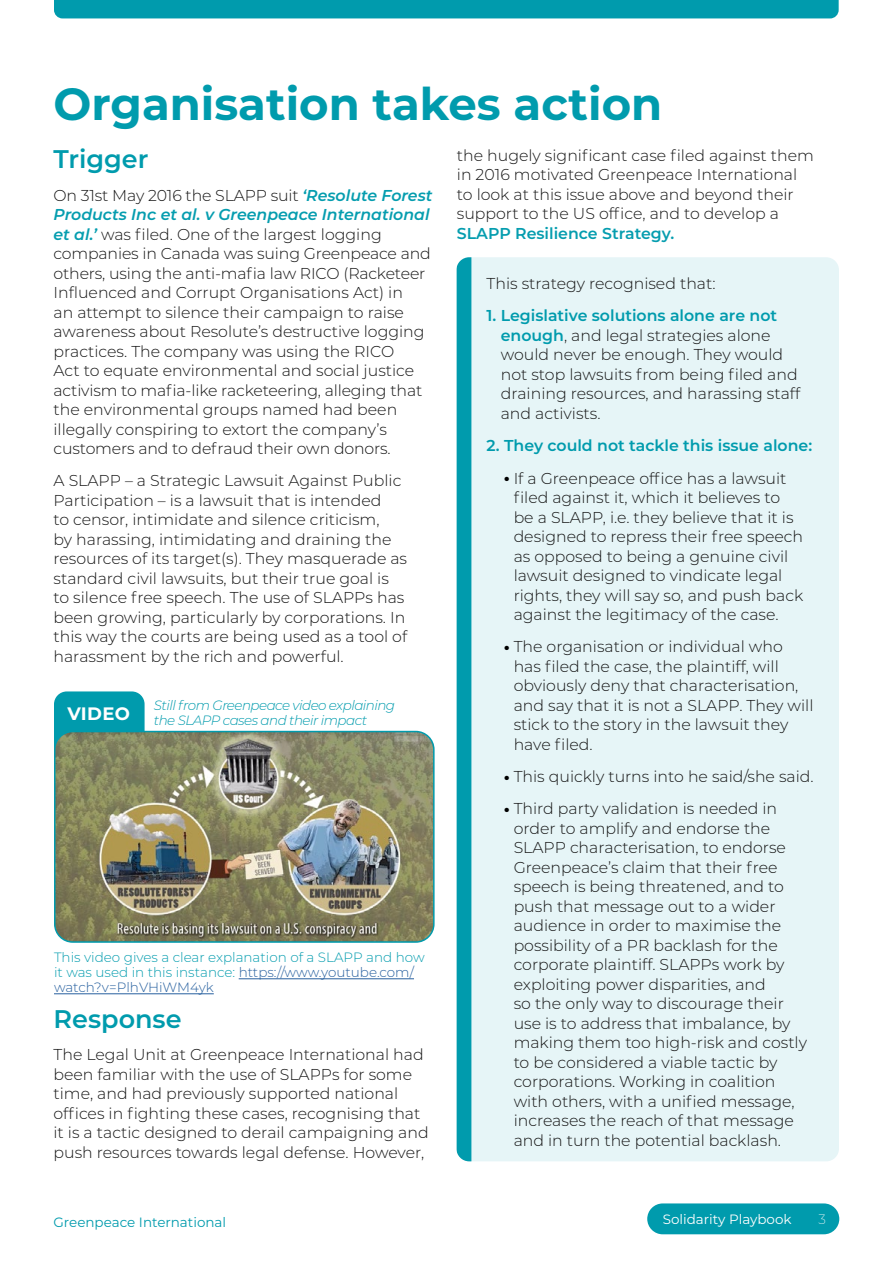
<style>
.page{position:relative;width:893px;height:1263px;background:#fff}
.page>*{position:absolute;margin:0;border:0;box-sizing:border-box;transform-origin:0 0}
.Header_B{font:700 45px "Montserrat";color:#009bad}
.Header_B-2{font:600 25.5px "Montserrat";color:#009bad}
.Pull_box_header{font:700 18px "Montserrat";letter-spacing:.02em;color:#fff}
.Body_copy{font:300 15.75px/19.5px "Montserrat";color:#141414}
.Body_copy-2{font:600 15.75px "Montserrat";color:#009bad}
.Body_copy-3{font:300 13.5px/15px "Montserrat";color:#059daf}
.Body_copy-4{font:italic 300 13.5px "Montserrat";letter-spacing:-.04em;color:#009bad}
.t1{font:13.5px "Montserrat";color:#009bad}
.t2{font:13.5px "Montserrat";color:#fff}
.t3{font:200 13.5px "Montserrat";color:#fff}
.s1{font-weight:600;font-style:italic;color:#059daf}
.s2{font-weight:600;color:#059daf}
.s3{font-weight:600;color:#009bad}
.s4{color:#000}
.s5{color:#27609f}
</style>
<div class="page">
<div style="left:647px;top:1203px;width:192px;height:31px;background:#009bad;border-radius:15px"></div>
<div style="left:54px;top:0;width:785px;height:18px;background:#009bad"></div>
<div style="left:456px;top:257px;width:383px;height:904px;background:#e6f5f7;border-radius:13px"></div>
<div style="left:456px;top:257px;width:15px;height:904px;background:#009bad"></div>
<div style="left:54px;top:691px;width:91px;height:68px;background:#009bad;border-radius:13px"></div>
<img style="left:57px;top:731px;width:375px;height:209px">
<div style="left:54px;top:731px;width:381px;height:212px;border:2px solid #009bad;border-radius:18px"></div>
<hr style="left:239px;top:978px;width:175px;height:1px;background:#27609f">
<hr style="left:54px;top:993px;width:160px;height:1px;background:#27609f">
<p class="Header_B" style="left:54px;top:72px;width:610px">Organisation takes action</p>
<p class="Header_B-2" style="left:54px;top:141px;width:96px">Trigger</p>
<p class="Body_copy" style="left:54px;top:185px;width:380px">On 31st May 2016 the SLAPP suit <span class="s1">‘Resolute Forest Products Inc et al. v Greenpeace International et al.’</span> was filed. One of the largest logging companies in Canada was suing Greenpeace and others, using the anti-mafia law RICO (Racketeer Influenced and Corrupt Organisations Act) in<br>an attempt to silence their campaign to raise awareness about Resolute’s destructive logging practices. The company was using the RICO<br>Act to equate environmental and social justice activism to mafia-like racketeering, alleging that the environmental groups named had been illegally conspiring to extort the company’s customers and to defraud their own donors.</p>
<p class="Body_copy" style="left:54px;top:471px;width:355px">A SLAPP – a Strategic Lawsuit Against Public Participation – is a lawsuit that is intended<br>to censor, intimidate and silence criticism,<br>by harassing, intimidating and draining the resources of its target(s). They masquerade as standard civil lawsuits, but their true goal is to silence free speech. The use of SLAPPs has been growing, particularly by corporations. In this way the courts are being used as a tool of harassment by the rich and powerful.</p>
<p class="Body_copy" style="left:457px;top:145px;width:358px">the hugely significant case filed against them in 2016 motivated Greenpeace International to look at this issue above and beyond their support to the US office, and to develop a <span class="s2">SLAPP Resilience Strategy.</span></p>
<p class="Body_copy" style="left:487px;top:273px;width:230px">This strategy recognised that:</p>
<p class="Body_copy" style="left:501px;top:306px;width:301px;text-indent:-14px"><span class="s3">1. Legislative solutions alone are not enough</span>, and legal strategies alone would never be enough. They would not stop lawsuits from being filed and draining resources, and harassing staff and activists.</p>
<p class="Body_copy-2" style="left:487px;top:434px;width:327px">2. They could not tackle this issue alone:</p>
<p class="Body_copy" style="left:514px;top:468px;width:291px;text-indent:-9px"><span class="s4">●</span> If a Greenpeace office has a lawsuit filed against it, which it believes to be a SLAPP, i.e. they believe that it is designed to repress their free speech as opposed to being a genuine civil lawsuit designed to vindicate legal rights, they will say so, and push back against the legitimacy of the case.</p>
<p class="Body_copy" style="left:514px;top:636px;width:301px;text-indent:-9px"><span class="s4">●</span> The organisation or individual who has filed the case, the plaintiff, will obviously deny that characterisation, and say that it is not a SLAPP. They will stick to the story in the lawsuit they have filed.</p>
<p class="Body_copy" style="left:505px;top:766px;width:311px"><span class="s4">●</span> This quickly turns into he said/she said.</p>
<p class="Body_copy" style="left:514px;top:798px;width:295px;text-indent:-9px"><span class="s4">●</span> Third party validation is needed in order to amplify and endorse the SLAPP characterisation, to endorse Greenpeace’s claim that their free speech is being threatened, and to push that message out to a wider audience in order to maximise the possibility of a PR backlash for the corporate plaintiff. SLAPPs work by exploiting power disparities, and<br>so the only way to discourage their use is to address that imbalance, by making them too high-risk and costly to be considered a viable tactic by corporations. Working in coalition with others, with a unified message, increases the reach of that message and in turn the potential backlash.</p>
<p class="Body_copy-4" style="left:154px;top:696px;width:243px">Still from Greenpeace video explaining</p>
<p class="Pull_box_header" style="left:67px;top:700px;width:64px">VIDEO</p>
<p class="Body_copy-4" style="left:154px;top:711px;width:215px">the SLAPP cases and their impact</p>
<p class="Body_copy-3" style="left:54px;top:950px;width:372px">This video gives a clear explanation of a SLAPP and how it was used in this instance: <span class="s5">https://www.youtube.com/ watch?v=PlhVHiWM4yk</span></p>
<p class="Header_B-2" style="left:54px;top:1001px;width:130px">Response</p>
<p class="Body_copy" style="left:54px;top:1044px;width:377px">The Legal Unit at Greenpeace International had been familiar with the use of SLAPPs for some time, and had previously supported national offices in fighting these cases, recognising that it is a tactic designed to derail campaigning and push resources towards legal defense. However,</p>
<p class="t1" style="left:54px;top:1213px;width:174px">Greenpeace International</p>
<p class="t2" style="left:663px;top:1210px;width:130px">Solidarity Playbook</p>
<p class="t3" style="left:818px;top:1210px;width:9px">3</p>
</div>
